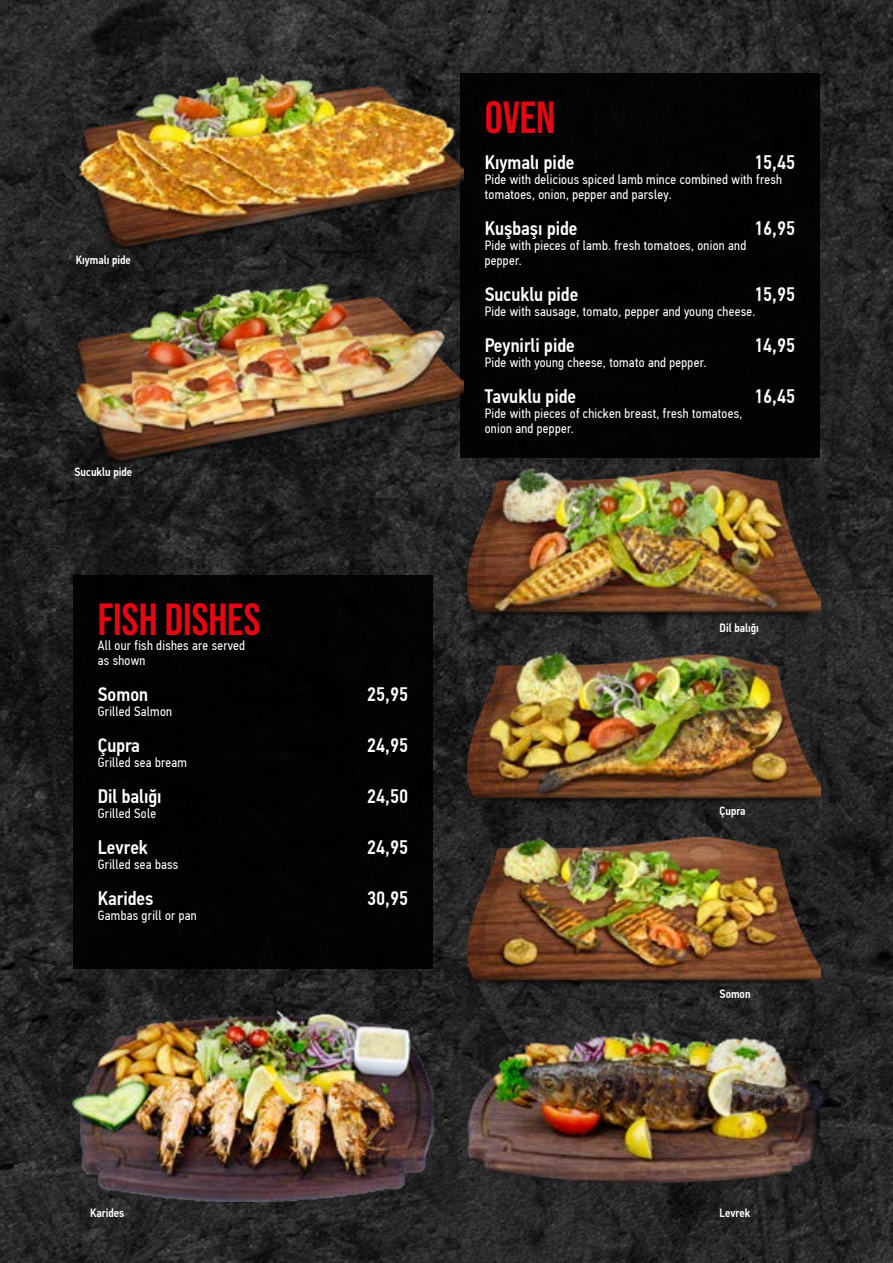
<style>
.page{position:relative;width:893px;height:1263px;background:#fff}
.page>*{position:absolute;margin:0;border:0;box-sizing:border-box;transform-origin:0 0}
.t1{font:45px "Bebas Neue";color:#e30613}
.t2{font:500 19.5px "PF Din Text Cond Pro";color:#fff}
.t3{font:13.5px/15px "PF Din Text Cond Pro";letter-spacing:.02em;color:#fff}
.t4{font:500 12px "PF Din Text Cond Pro";color:#fff}
</style>
<div class="page">
<img style="left:0;top:0;width:893px;height:1263px">
<div style="left:460px;top:73px;width:360px;height:385px;background:#000"></div>
<div style="left:73px;top:575px;width:360px;height:394px;background:#000"></div>
<img style="left:75px;top:72px;width:388px;height:182px">
<img style="left:72px;top:284px;width:391px;height:183px">
<img style="left:467px;top:467px;width:354px;height:154px">
<img style="left:467px;top:651px;width:354px;height:155px">
<img style="left:467px;top:837px;width:354px;height:152px">
<img style="left:72px;top:1011px;width:362px;height:190px">
<img style="left:467px;top:1029px;width:374px;height:154px">
<p class="t4" style="left:76px;top:253px;width:57px">Kıymalı pide</p>
<p class="t4" style="left:75px;top:465px;width:59px">Sucuklu pide</p>
<h1 class="t1" style="left:98px;top:594px;width:164px">FISH DISHES</h1>
<p class="t3" style="left:98px;top:637px;width:149px">All our fish dishes are served as shown</p>
<h2 class="t2" style="left:98px;top:682px;width:52px">Somon</h2>
<h2 class="t2" style="left:367px;top:682px;width:43px">25,95</h2>
<p class="t3" style="left:98px;top:703px;width:76px">Grilled Salmon</p>
<h2 class="t2" style="left:98px;top:733px;width:44px">Çupra</h2>
<h2 class="t2" style="left:367px;top:733px;width:43px">24,95</h2>
<p class="t3" style="left:98px;top:754px;width:91px">Grilled sea bream</p>
<h2 class="t2" style="left:98px;top:784px;width:65px">Dil balığı</h2>
<h2 class="t2" style="left:367px;top:784px;width:43px">24,50</h2>
<p class="t3" style="left:98px;top:805px;width:60px">Grilled Sole</p>
<h2 class="t2" style="left:98px;top:835px;width:52px">Levrek</h2>
<h2 class="t2" style="left:367px;top:835px;width:43px">24,95</h2>
<p class="t3" style="left:98px;top:856px;width:82px">Grilled sea bass</p>
<h2 class="t2" style="left:98px;top:886px;width:57px">Karides</h2>
<h2 class="t2" style="left:367px;top:886px;width:43px">30,95</h2>
<p class="t3" style="left:98px;top:907px;width:100px">Gambas grill or pan</p>
<h1 class="t1" style="left:485px;top:92px;width:72px">OVEN</h1>
<h2 class="t2" style="left:485px;top:150px;width:91px">Kıymalı pide</h2>
<h2 class="t2" style="left:754px;top:150px;width:43px">15,45</h2>
<p class="t3" style="left:485px;top:172px;width:299px">Pide with delicious spiced lamb mince combined with fresh tomatoes, onion, pepper and parsley.</p>
<h2 class="t2" style="left:485px;top:216px;width:94px">Kuşbaşı pide</h2>
<h2 class="t2" style="left:754px;top:216px;width:43px">16,95</h2>
<p class="t3" style="left:485px;top:238px;width:263px">Pide with pieces of lamb. fresh tomatoes, onion and pepper.</p>
<h2 class="t2" style="left:485px;top:282px;width:95px">Sucuklu pide</h2>
<h2 class="t2" style="left:754px;top:282px;width:43px">15,95</h2>
<p class="t3" style="left:485px;top:304px;width:272px">Pide with sausage, tomato, pepper and young cheese.</p>
<h2 class="t2" style="left:485px;top:333px;width:92px">Peynirli pide</h2>
<h2 class="t2" style="left:754px;top:333px;width:43px">14,95</h2>
<p class="t3" style="left:485px;top:355px;width:223px">Pide with young cheese, tomato and pepper.</p>
<h2 class="t2" style="left:485px;top:384px;width:93px">Tavuklu pide</h2>
<h2 class="t2" style="left:754px;top:384px;width:43px">16,45</h2>
<p class="t3" style="left:485px;top:406px;width:259px">Pide with pieces of chicken breast, fresh tomatoes, onion and pepper.</p>
<p class="t4" style="left:720px;top:621px;width:41px">Dil balığı</p>
<p class="t4" style="left:720px;top:804px;width:27px">Çupra</p>
<p class="t4" style="left:720px;top:987px;width:32px">Somon</p>
<p class="t4" style="left:90px;top:1206px;width:36px">Karides</p>
<p class="t4" style="left:720px;top:1206px;width:32px">Levrek</p>
</div>
